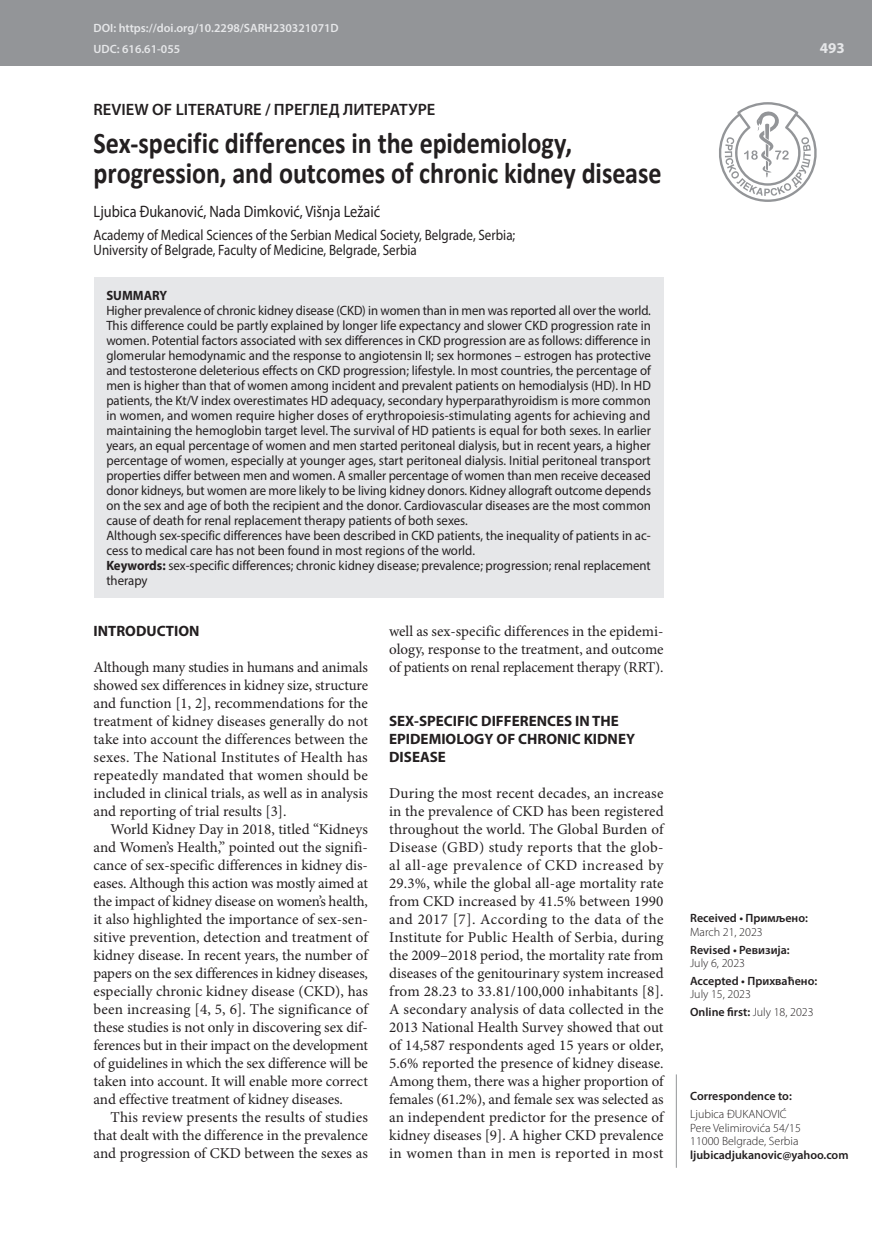
<style>
.page{position:relative;width:872px;height:1234px;background:#fff}
.page>*{position:absolute;margin:0;border:0;box-sizing:border-box;transform-origin:0 0}
.t1{font:700 30px/30px "Calibri";letter-spacing:-.005em;color:#231f20;scale:.87 1}
.t2{font:16.5px "Myriad Pro";color:#231f20;scale:.87 1}
.t3{font:600 16.5px "Myriad Pro";color:#231f20}
.t4{font:15px/18px "Minion Pro";color:#231f20;text-align:justify}
.t5{font:15px/15.8px "Myriad Pro";color:#231f20;scale:.87 1}
.t6{font:700 15px/18px "Myriad Pro";color:#231f20}
.t7{font:700 15px "Myriad Pro";color:#e6e7e9}
.t8{font:13.5px/15px "Myriad Pro";color:#231f20;scale:.94 1}
.t9{font:700 13.5px "Myriad Pro";color:#231f20;scale:.95 1}
.t10{font:300 12px/13.5px "Myriad Pro";color:#231f20}
.t11{font:600 12px "Myriad Pro";color:#231f20}
.t12{font:600 12px/21.3px "Myriad Pro";color:#e6e7e9}
.s1{font-weight:700}
.s2{font-weight:600}
</style>
<div class="page">
<div style="left:0;top:0;width:872px;height:66px;background:#939598"></div>
<svg style="left:719px;top:102px;width:98px;height:100px"></svg>
<hr style="left:676px;top:1074px;width:1px;height:93px;background:#939598">
<div style="left:94px;top:276px;width:569px;height:321px;background:#e6e7e9"></div>
<p class="t12" style="left:94px;top:17px;width:247px">DOI: https://doi.org/10.2298/SARH230321071D<br>UDC: 616.61-055</p>
<p class="t3" style="left:94px;top:98px;width:343px">REVIEW OF LITERATURE / ПРЕГЛЕД ЛИТЕРАТУРЕ</p>
<h1 class="t1" style="left:94px;top:128px;width:654px">Sex-specific differences in the epidemiology, progression, and outcomes of chronic kidney disease</h1>
<p class="t2" style="left:94px;top:202px;width:331px">Ljubica Đukanović, Nada Dimković, Višnja Ležaić</p>
<p class="t5" style="left:94px;top:226px;width:486px">Academy of Medical Sciences of the Serbian Medical Society, Belgrade, Serbia;<br>University of Belgrade, Faculty of Medicine, Belgrade, Serbia</p>
<p class="t9" style="left:106px;top:286px;width:66px">SUMMARY</p>
<p class="t8" style="left:106px;top:302px;width:581px">Higher prevalence of chronic kidney disease (CKD) in women than in men was reported all over the world.<br>This difference could be partly explained by longer life expectancy and slower CKD progression rate in women. Potential factors associated with sex differences in CKD progression are as follows: difference in glomerular hemodynamic and the response to angiotensin II; sex hormones – estrogen has protective and testosterone deleterious effects on CKD progression; lifestyle. In most countries, the percentage of men is higher than that of women among incident and prevalent patients on hemodialysis (HD). In HD patients, the Kt/V index overestimates HD adequacy, secondary hyperparathyroidism is more common in women, and women require higher doses of erythropoiesis-stimulating agents for achieving and maintaining the hemoglobin target level. The survival of HD patients is equal for both sexes. In earlier years, an equal percentage of women and men started peritoneal dialysis, but in recent years, a higher percentage of women, especially at younger ages, start peritoneal dialysis. Initial peritoneal transport properties differ between men and women. A smaller percentage of women than men receive deceased donor kidneys, but women are more likely to be living kidney donors. Kidney allograft outcome depends on the sex and age of both the recipient and the donor. Cardiovascular diseases are the most common cause of death for renal replacement therapy patients of both sexes.<br>Although sex-specific differences have been described in CKD patients, the inequality of patients in ac&shy;cess to medical care has not been found in most regions of the world.<br><span class="s1">Keywords:</span> sex-specific differences; chronic kidney disease; prevalence; progression; renal replacement therapy</p>
<p class="t6" style="left:94px;top:621px;width:107px">INTRODUCTION</p>
<p class="t4" style="left:94px;top:658px;width:276px">Although many studies in humans and animals showed sex differences in kidney size, structure and function [1, 2], recommendations for the treatment of kidney diseases generally do not take into account the differences between the sexes. The National Institutes of Health has repeatedly mandated that women should be included in clinical trials, as well as in analysis and reporting of trial results [3].</p>
<p class="t4" style="left:94px;top:820px;width:276px;text-indent:17px">World Kidney Day in 2018, titled “Kidneys and Women’s Health,” pointed out the signifi&shy;cance of sex-specific differences in kidney dis&shy;eases. Although this action was mostly aimed at the impact of kidney disease on women’s health, it also highlighted the importance of sex-sen&shy;sitive prevention, detection and treatment of kidney disease. In recent years, the number of papers on the sex differences in kidney diseases, especially chronic kidney disease (CKD), has been increasing [4, 5, 6]. The significance of these studies is not only in discovering sex dif&shy;ferences but in their impact on the development of guidelines in which the sex difference will be taken into account. It will enable more correct and effective treatment of kidney diseases.</p>
<p class="t4" style="left:94px;top:1108px;width:276px;text-indent:17px">This review presents the results of studies that dealt with the difference in the prevalence and progression of CKD between the sexes as</p>
<p class="t4" style="left:389px;top:622px;width:276px">well as sex-specific differences in the epidemi&shy;ology, response to the treatment, and outcome of patients on renal replacement therapy (RRT).</p>
<p class="t6" style="left:389px;top:711px;width:247px">SEX-SPECIFIC DIFFERENCES IN THE<br>EPIDEMIOLOGY OF CHRONIC KIDNEY<br>DISEASE</p>
<p class="t4" style="left:389px;top:784px;width:276px">During the most recent decades, an increase in the prevalence of CKD has been registered throughout the world. The Global Burden of Disease (GBD) study reports that the glob&shy;al all-age prevalence of CKD increased by 29.3%, while the global all-age mortality rate from CKD increased by 41.5% between 1990 and 2017 [7]. According to the data of the Institute for Public Health of Serbia, during the 2009–2018 period, the mortality rate from diseases of the genitourinary system increased from 28.23 to 33.81/100,000 inhabitants [8].<br>A secondary analysis of data collected in the 2013 National Health Survey showed that out of 14,587 respondents aged 15 years or older, 5.6% reported the presence of kidney disease.<br>Among them, there was a higher proportion of females (61.2%), and female sex was selected as an independent predictor for the presence of kidney diseases [9]. A higher CKD prevalence in women than in men is reported in most</p>
<p class="t7" style="left:820px;top:38px;width:26px">493</p>
<p class="t11" style="left:690px;top:910px;width:119px">Received • Примљено:</p>
<p class="t10" style="left:690px;top:924px;width:74px">March 21, 2023</p>
<p class="t11" style="left:690px;top:941px;width:101px">Revised • Ревизија:</p>
<p class="t10" style="left:690px;top:956px;width:56px">July 6, 2023</p>
<p class="t11" style="left:690px;top:972px;width:129px">Accepted • Прихваћено:</p>
<p class="t10" style="left:690px;top:985px;width:125px;line-height:17.7px">July 15, 2023<br><span class="s2">Online first:</span> July 18, 2023</p>
<p class="t11" style="left:690px;top:1088px;width:103px">Correspondence to:</p>
<p class="t10" style="left:690px;top:1107px;width:112px">Ljubica ĐUKANOVIĆ<br>Pere Velimirovića 54/15<br>11000 Belgrade, Serbia</p>
<p class="t11" style="left:690px;top:1146px;width:160px">ljubicadjukanovic@yahoo.com</p>
</div>
